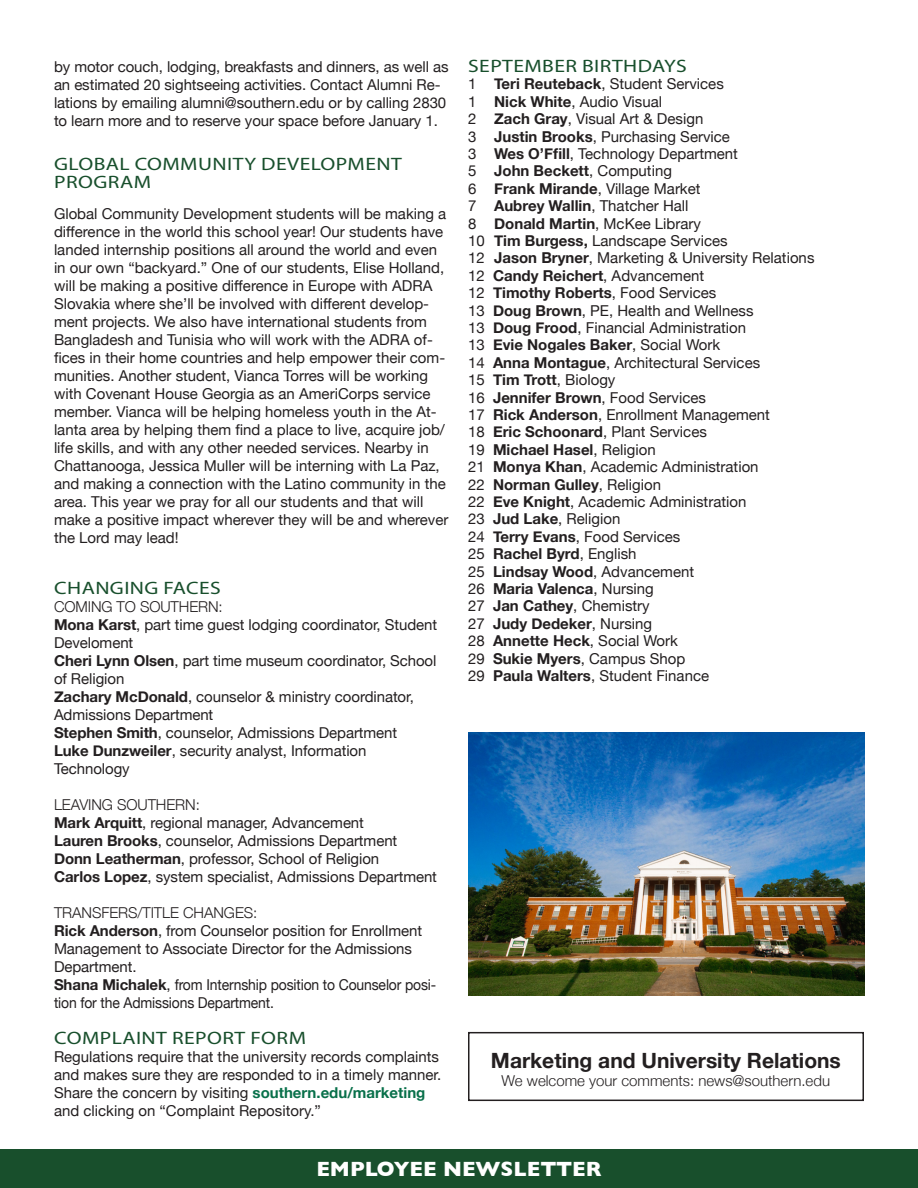
<style>
.page{position:relative;width:918px;height:1188px;background:#fff}
.page>*{position:absolute;margin:0;border:0;box-sizing:border-box;transform-origin:0 0}
.t1{font:700 21px "Helvetica Neue";color:#231f20}
.Subheads{font:700 21px "Gill Sans";color:#fff}
.Body_Copy{font:18px/18px "Myriad Pro";letter-spacing:.02em;color:#184f2c;scale:1.2 1}
.Body_Copy-2{font:15px/18px "Helvetica Neue";color:#231f20}
.Body_Copy-3{font:700 15px "Helvetica Neue";color:#231f20}
.Body_Copy-4{font:300 15px "Helvetica Neue";letter-spacing:-.005em;color:#231f20}
.s1{font-weight:700}
.s2{font-weight:400}
.s3{font-weight:700;color:#08704a}
</style>
<div class="page">
<div style="left:0;top:1149px;width:918px;height:39px;background:#184f2c"></div>
<div style="left:468px;top:1032px;width:396px;height:69px;border:2px solid #231f20"></div>
<img style="left:469px;top:733px;width:396px;height:262px">
<p class="Body_Copy" style="left:468px;top:57px;width:184px">SEPTEMBER BIRTHDAYS</p>
<p class="Body_Copy-2" style="left:468px;top:76px;width:257px">1 <span class="s1">Teri Reuteback</span>, Student Services</p>
<p class="Body_Copy-2" style="left:468px;top:93px;width:196px">1 <span class="s1">Nick White</span>, Audio Visual</p>
<p class="Body_Copy-2" style="left:468px;top:111px;width:237px">2 <span class="s1">Zach Gray</span>, Visual Art &amp; Design</p>
<p class="Body_Copy-2" style="left:468px;top:128px;width:264px">3 <span class="s1">Justin Brooks</span>, Purchasing Service</p>
<p class="Body_Copy-2" style="left:468px;top:146px;width:272px">3 <span class="s1">Wes O’Ffill</span>, Technology Department</p>
<p class="Body_Copy-2" style="left:468px;top:163px;width:206px">5 <span class="s1">John Beckett</span>, Computing</p>
<p class="Body_Copy-2" style="left:468px;top:180px;width:234px">6 <span class="s1">Frank Mirande</span>, Village Market</p>
<p class="Body_Copy-2" style="left:468px;top:198px;width:222px">7 <span class="s1">Aubrey Wallin</span>, Thatcher Hall</p>
<p class="Body_Copy-2" style="left:468px;top:215px;width:235px">8 <span class="s1">Donald Martin</span>, McKee Library</p>
<p class="Body_Copy-2" style="left:468px;top:233px;width:261px">10 <span class="s1">Tim Burgess,</span> Landscape Services</p>
<p class="Body_Copy-2" style="left:468px;top:250px;width:348px">12 <span class="s1">Jason Bryner</span>, Marketing &amp; University Relations</p>
<p class="Body_Copy-2" style="left:468px;top:267px;width:238px">12 <span class="s1">Candy Reichert</span>, Advancement</p>
<p class="Body_Copy-2" style="left:468px;top:285px;width:250px">12 <span class="s1">Timothy Roberts</span>, Food Services</p>
<p class="Body_Copy-2" style="left:468px;top:302px;width:287px">13 <span class="s1">Doug Brown</span>, PE, Health and Wellness</p>
<p class="Body_Copy-2" style="left:468px;top:320px;width:280px">13 <span class="s1">Doug Frood</span>, Financial Administration</p>
<p class="Body_Copy-3" style="left:468px;top:333px;width:254px"><span class="s2">13</span> Evie Nogales Baker<span class="s2">, Social Work</span></p>
<p class="Body_Copy-2" style="left:468px;top:354px;width:294px">14 <span class="s1">Anna Montague</span>, Architectural Services</p>
<p class="Body_Copy-2" style="left:468px;top:372px;width:149px">15 <span class="s1">Tim Trott</span>, Biology</p>
<p class="Body_Copy-2" style="left:468px;top:389px;width:240px">16 <span class="s1">Jennifer Brown</span>, Food Services</p>
<p class="Body_Copy-2" style="left:468px;top:407px;width:304px">17 <span class="s1">Rick Anderson</span>, Enrollment Management</p>
<p class="Body_Copy-2" style="left:468px;top:424px;width:240px">18 <span class="s1">Eric Schoonard</span>, Plant Services</p>
<p class="Body_Copy-3" style="left:468px;top:438px;width:189px"><span class="s2">19</span> Michael Hasel<span class="s2">, Religion</span></p>
<p class="Body_Copy-2" style="left:468px;top:459px;width:292px">21 <span class="s1">Monya Khan</span>, Academic Administration</p>
<p class="Body_Copy-3" style="left:468px;top:472px;width:195px"><span class="s2">22</span> Norman Gulley<span class="s2">, Religion</span></p>
<p class="Body_Copy-2" style="left:468px;top:494px;width:280px">22 <span class="s1">Eve Knight</span>, Academic Administration</p>
<p class="Body_Copy-2" style="left:468px;top:511px;width:154px">23 <span class="s1">Jud Lake</span>, Religion</p>
<p class="Body_Copy-2" style="left:468px;top:528px;width:214px">24 <span class="s1">Terry Evans</span>, Food Services</p>
<p class="Body_Copy-2" style="left:468px;top:546px;width:170px">25 <span class="s1">Rachel Byrd</span>, English</p>
<p class="Body_Copy-2" style="left:468px;top:563px;width:228px">25 <span class="s1">Lindsay Wood</span>, Advancement</p>
<p class="Body_Copy-3" style="left:468px;top:577px;width:187px"><span class="s2">26</span> Maria Valenca<span class="s2">, Nursing</span></p>
<p class="Body_Copy-2" style="left:468px;top:598px;width:183px">27 <span class="s1">Jan Cathey</span>, Chemistry</p>
<p class="Body_Copy-3" style="left:468px;top:612px;width:186px"><span class="s2">27</span> Judy Dedeker<span class="s2">, Nursing</span></p>
<p class="Body_Copy-2" style="left:468px;top:633px;width:212px">28 <span class="s1">Annette Heck</span>, Social Work</p>
<p class="Body_Copy-2" style="left:468px;top:650px;width:219px">29 <span class="s1">Sukie Myers</span>, Campus Shop</p>
<p class="Body_Copy-2" style="left:468px;top:668px;width:243px">29 <span class="s1">Paula Walters</span>, Student Finance</p>
<p class="Body_Copy-2" style="left:54px;top:59px;width:396px">by motor couch, lodging, breakfasts and dinners, as well as an estimated 20 sightseeing activities. Contact Alumni Re&shy;lations by emailing alumni@southern.edu or by calling 2830 to learn more and to reserve your space before January 1.</p>
<p class="Body_Copy" style="left:54px;top:155px;width:291px">GLOBAL COMMUNITY DEVELOPMENT<br>PROGRAM</p>
<p class="Body_Copy-2" style="left:54px;top:206px;width:396px">Global Community Development students will be making a difference in the world this school year! Our students have landed internship positions all around the world and even in our own “backyard.” One of our students, Elise Holland, will be making a positive difference in Europe with ADRA Slovakia where she’ll be involved with different develop&shy;ment projects. We also have international students from Bangladesh and Tunisia who will work with the ADRA of&shy;fices in their home countries and help empower their com&shy;munities. Another student, Vianca Torres will be working with Covenant House Georgia as an AmeriCorps service member. Vianca will be helping homeless youth in the At&shy;lanta area by helping them find a place to live, acquire job/ life skills, and with any other needed services. Nearby in Chattanooga, Jessica Muller will be interning with La Paz, and making a connection with the Latino community in the area. This year we pray for all our students and that will make a positive impact wherever they will be and wherever the Lord may lead!</p>
<p class="Body_Copy" style="left:54px;top:579px;width:140px">CHANGING FACES</p>
<p class="Body_Copy-4" style="left:54px;top:595px;width:170px">COMING TO SOUTHERN:</p>
<p class="Body_Copy-2" style="left:54px;top:617px;width:385px"><span class="s1">Mona Karst</span>, part time guest lodging coordinator, Student<br>Develoment</p>
<p class="Body_Copy-2" style="left:54px;top:653px;width:384px"><span class="s1">Cheri Lynn Olsen</span>, part time museum coordinator, School of Religion</p>
<p class="Body_Copy-2" style="left:54px;top:689px;width:361px"><span class="s1">Zachary McDonald</span>, counselor &amp; ministry coordinator,<br>Admissions Department</p>
<p class="Body_Copy-2" style="left:54px;top:725px;width:345px"><span class="s1">Stephen Smith</span>, counselor, Admissions Department</p>
<p class="Body_Copy-2" style="left:54px;top:743px;width:314px"><span class="s1">Luke Dunzweiler</span>, security analyst, Information</p>
<p class="Body_Copy-2" style="left:54px;top:761px;width:77px">Technology</p>
<p class="Body_Copy-4" style="left:54px;top:793px;width:147px">LEAVING SOUTHERN:</p>
<p class="Body_Copy-2" style="left:54px;top:815px;width:311px"><span class="s1">Mark Arquitt</span>, regional manager, Advancement</p>
<p class="Body_Copy-2" style="left:54px;top:833px;width:345px"><span class="s1">Lauren Brooks</span>, counselor, Admissions Department</p>
<p class="Body_Copy-2" style="left:54px;top:851px;width:327px"><span class="s1">Donn Leatherman</span>, professor, School of Religion</p>
<p class="Body_Copy-2" style="left:54px;top:869px;width:385px"><span class="s1">Carlos Lopez</span>, system specialist, Admissions Department</p>
<p class="Body_Copy-4" style="left:54px;top:901px;width:205px">TRANSFERS/TITLE CHANGES:</p>
<p class="Body_Copy-2" style="left:54px;top:923px;width:370px"><span class="s1">Rick Anderson</span>, from Counselor position for Enrollment<br>Management to Associate Director for the Admissions<br>Department.</p>
<p class="Body_Copy-2" style="left:54px;top:977px;width:384px"><span class="s1">Shana Michalek</span>, from Internship position to Counselor posi&shy;tion for the Admissions Department.</p>
<p class="Body_Copy" style="left:54px;top:1029px;width:211px">COMPLAINT REPORT FORM</p>
<p class="Body_Copy-2" style="left:54px;top:1049px;width:389px">Regulations require that the university records complaints and makes sure they are responded to in a timely manner.<br>Share the concern by visiting <span class="s3">southern.edu/marketing </span>and clicking on “Complaint Repository.”</p>
<p class="t1" style="left:491px;top:1044px;width:351px">Marketing and University Relations</p>
<p class="Body_Copy-4" style="left:502px;top:1068px;width:330px">We welcome your comments: news@southern.edu</p>
<p class="Subheads" style="left:316px;top:1152px;width:287px">EMPLOYEE NEWSLETTER</p>
</div>
